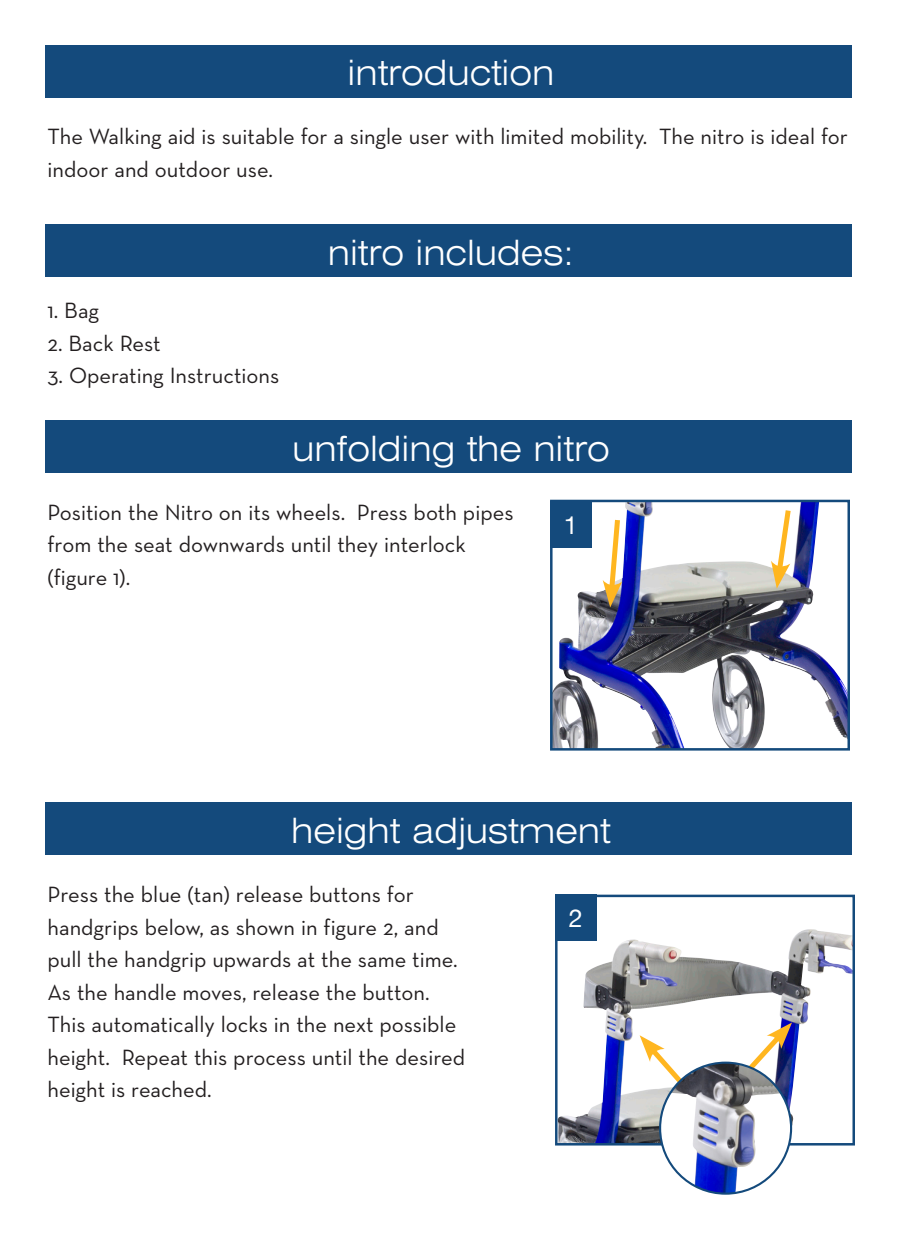
<style>
.page{position:relative;width:900px;height:1260px;background:#fff}
.page>*{position:absolute;margin:0;border:0;box-sizing:border-box;transform-origin:0 0}
.t1{font:300 expanded 35px "Swiss 721 BT";color:#fff}
.t2{font:25px "Helvetica Neue";color:#fff}
.t3{font:22.5px/32.5px "Neutraface Text";color:#231f20}
</style>
<div class="page">
<div style="left:45px;top:45px;width:807px;height:52px;background:#144a7c"></div>
<div style="left:45px;top:225px;width:807px;height:52px;background:#144a7c"></div>
<div style="left:45px;top:420px;width:807px;height:52px;background:#144a7c"></div>
<div style="left:45px;top:803px;width:807px;height:52px;background:#144a7c"></div>
<img style="left:553px;top:503px;width:248px;height:245px">
<div style="left:550px;top:500px;width:300px;height:251px;border:2px solid #144a7c"></div>
<div style="left:550px;top:501px;width:42px;height:47px;background:#144a7c"></div>
<svg style="left:603px;top:515px;width:20px;height:93px"></svg>
<svg style="left:771px;top:505px;width:23px;height:84px"></svg>
<img style="left:558px;top:929px;width:294px;height:214px">
<div style="left:555px;top:895px;width:300px;height:251px;border:2px solid #144a7c"></div>
<svg style="left:735px;top:1023px;width:57px;height:62px"></svg>
<svg style="left:640px;top:1035px;width:47px;height:54px"></svg>
<div style="left:555px;top:895px;width:42px;height:46px;background:#144a7c"></div>
<svg style="left:660px;top:1063px;width:131px;height:131px"></svg>
<img style="left:670px;top:1063px;width:111px;height:129px">
<p class="t1" style="left:347px;top:52px;width:208px">introduction</p>
<p class="t3" style="left:48px;top:120px;width:802px">The Walking aid is suitable for a single user with limited mobility. The nitro is ideal for indoor and outdoor use.</p>
<p class="t3" style="left:48px;top:294px;width:53px">1. Bag</p>
<p class="t3" style="left:48px;top:327px;width:115px">2. Back Rest</p>
<p class="t3" style="left:48px;top:359px;width:233px">3. Operating Instructions</p>
<p class="t1" style="left:328px;top:232px;width:248px">nitro includes:</p>
<p class="t1" style="left:292px;top:427px;width:319px">unfolding the nitro</p>
<p class="t3" style="left:48px;top:496px;width:468px">Position the Nitro on its wheels. Press both pipes from the seat downwards until they interlock (figure 1).</p>
<p class="t2" style="left:564px;top:504px;width:15px">1</p>
<p class="t1" style="left:291px;top:810px;width:321px">height adjustment</p>
<p class="t3" style="left:48px;top:878px;width:419px">Press the blue (tan) release buttons for handgrips below, as shown in figure 2, and pull the handgrip upwards at the same time.<br>As the handle moves, release the button.<br>This automatically locks in the next possible height. Repeat this process until the desired height is reached.</p>
<p class="t2" style="left:569px;top:897px;width:15px">2</p>
</div>
